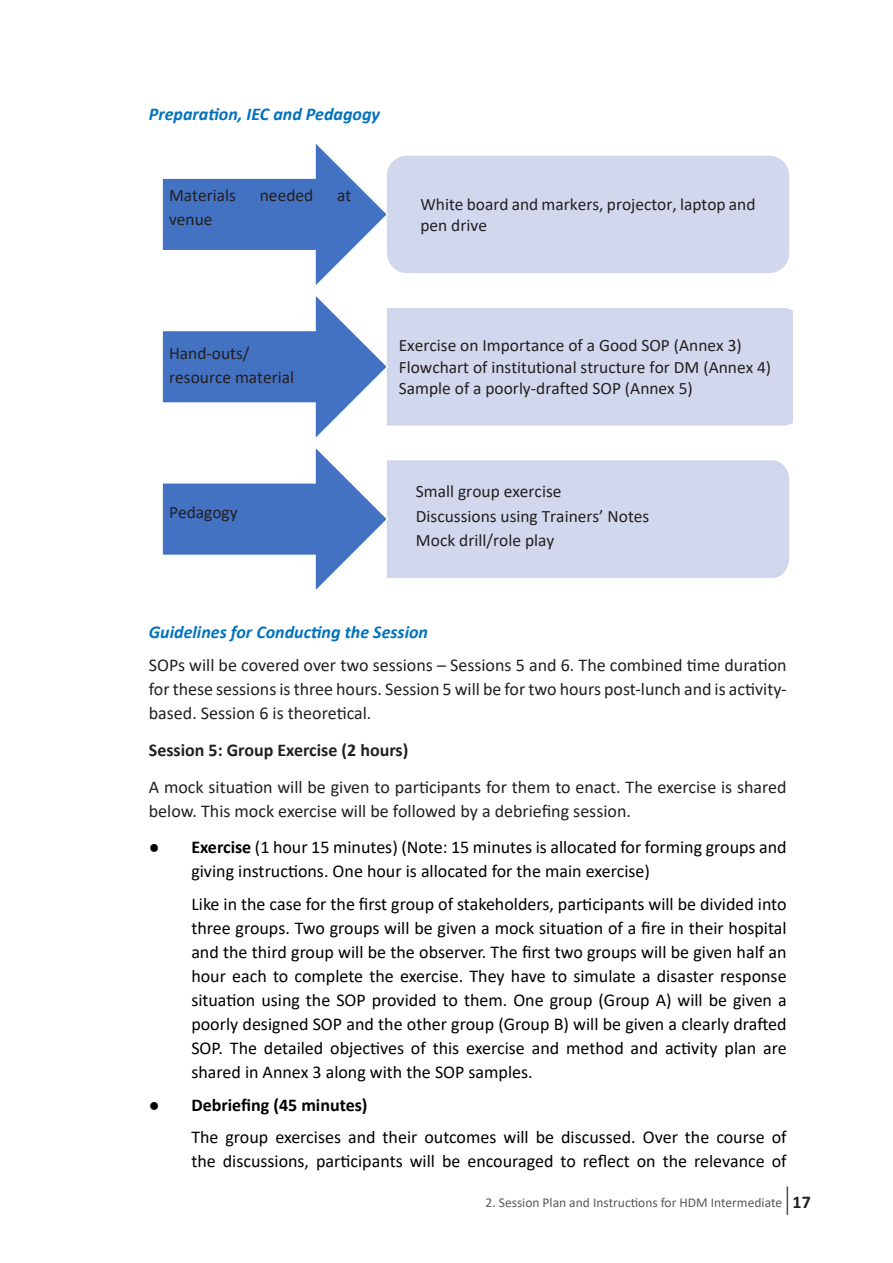
<style>
.page{position:relative;width:893px;height:1263px;background:#fff}
.page>*{position:absolute;margin:0;border:0;box-sizing:border-box;transform-origin:0 0}
.Bullulet{font:18px/24px "Calibri";color:#000}
.Normal_modify{font:18px/24px "Calibri";color:#231f20;text-align:justify}
.Heading_4_modify{font:italic 700 18px "Calibri";color:#0072bc}
.Heading_5_Modify{font:700 18px "Calibri";color:#231f20}
.Bullulet-2{font:700 18px "Calibri";color:#000}
.t1{font:17.4px/21.3px "Calibri";color:#231f20}
.t2{font:13.5px "Calibri";color:#57585a}
.s1{font-weight:700}
.s2{font-weight:400}
</style>
<div class="page">
<svg style="left:787px;top:1186px;width:1px;height:29px"></svg>
<div style="left:387px;top:156px;width:402px;height:117px;background:#ccd3ea;border:1px solid #ccd3ea;border-radius:19px"></div>
<div style="left:390px;top:308px;width:403px;height:118px;background:#d1d7ec"></div>
<div style="left:390px;top:320px;width:403px;height:94px;background:#d1d7ec"></div>
<div style="left:390px;top:460px;width:399px;height:118px;background:#d1d7ec"></div>
<div style="left:390px;top:472px;width:398px;height:94px;background:#d1d7ec"></div>
<div style="left:390px;top:481px;width:394px;height:76px;background:#d1d7ec"></div>
<svg style="left:162px;top:144px;width:228px;height:446px"></svg>
<div style="left:162px;top:486px;width:196px;height:66px;background:#4372c3"></div>
<p class="Heading_4_modify" style="left:149px;top:101px;width:233px">Preparation, IEC and Pedagogy</p>
<p class="t1" style="left:169px;top:184px;width:68px">Materials</p>
<p class="t1" style="left:260px;top:184px;width:55px">needed</p>
<p class="t1" style="left:337px;top:184px;width:16px">at</p>
<p class="t1" style="left:169px;top:208px;width:45px">venue</p>
<p class="t1" style="left:420px;top:193px;width:337px">White board and markers, projector, laptop and pen drive</p>
<p class="t1" style="left:169px;top:340px;width:127px;line-height:24.5px">Hand-outs/ resource material</p>
<p class="t1" style="left:169px;top:501px;width:70px">Pedagogy</p>
<p class="t1" style="left:399px;top:335px;width:374px">Exercise on Importance of a Good SOP (Annex 3)<br>Flowchart of institutional structure for DM (Annex 4)<br>Sample of a poorly-drafted SOP (Annex 5)</p>
<p class="t1" style="left:416px;top:479px;width:235px;line-height:24.5px">Small group exercise<br>Discussions using Trainers’ Notes<br>Mock drill/role play</p>
<p class="Heading_4_modify" style="left:149px;top:619px;width:281px">Guidelines for Conducting the Session</p>
<p class="Normal_modify" style="left:149px;top:653px;width:639px">SOPs will be covered over two sessions – Sessions 5 and 6. The combined time duration for these sessions is three hours. Session 5 will be for two hours post-lunch and is activity&shy;based. Session 6 is theoretical.</p>
<p class="Heading_5_Modify" style="left:149px;top:737px;width:261px">Session 5: Group Exercise (2 hours)</p>
<p class="Normal_modify" style="left:149px;top:774px;width:639px">A mock situation will be given to participants for them to enact. The exercise is shared below. This mock exercise will be followed by a debriefing session.</p>
<p class="Bullulet" style="left:191px;top:835px;width:597px;text-indent:-43px">● <span class="s1">Exercise</span> (1 hour 15 minutes) (Note: 15 minutes is allocated for forming groups and giving instructions. One hour is allocated for the main exercise)</p>
<p class="Bullulet" style="left:191px;top:891px;width:597px;text-align:justify">Like in the case for the first group of stakeholders, participants will be divided into three groups. Two groups will be given a mock situation of a fire in their hospital and the third group will be the observer. The first two groups will be given half an hour each to complete the exercise. They have to simulate a disaster response situation using the SOP provided to them. One group (Group A) will be given a poorly designed SOP and the other group (Group B) will be given a clearly drafted SOP. The detailed objectives of this exercise and method and activity plan are shared in Annex 3 along with the SOP samples.</p>
<p class="Bullulet-2" style="left:149px;top:1092px;width:220px"><span class="s2">●</span> Debriefing (45 minutes)</p>
<p class="Bullulet" style="left:191px;top:1124px;width:597px">The group exercises and their outcomes will be discussed. Over the course of the discussions, participants will be encouraged to reflect on the relevance of</p>
<p class="t2" style="left:485px;top:1193px;width:153px">2. Session Plan and InstructionsforHDMIntermediate</p>
<p class="Heading_5_Modify" style="left:793px;top:1189px;width:20px">17</p>
</div>
